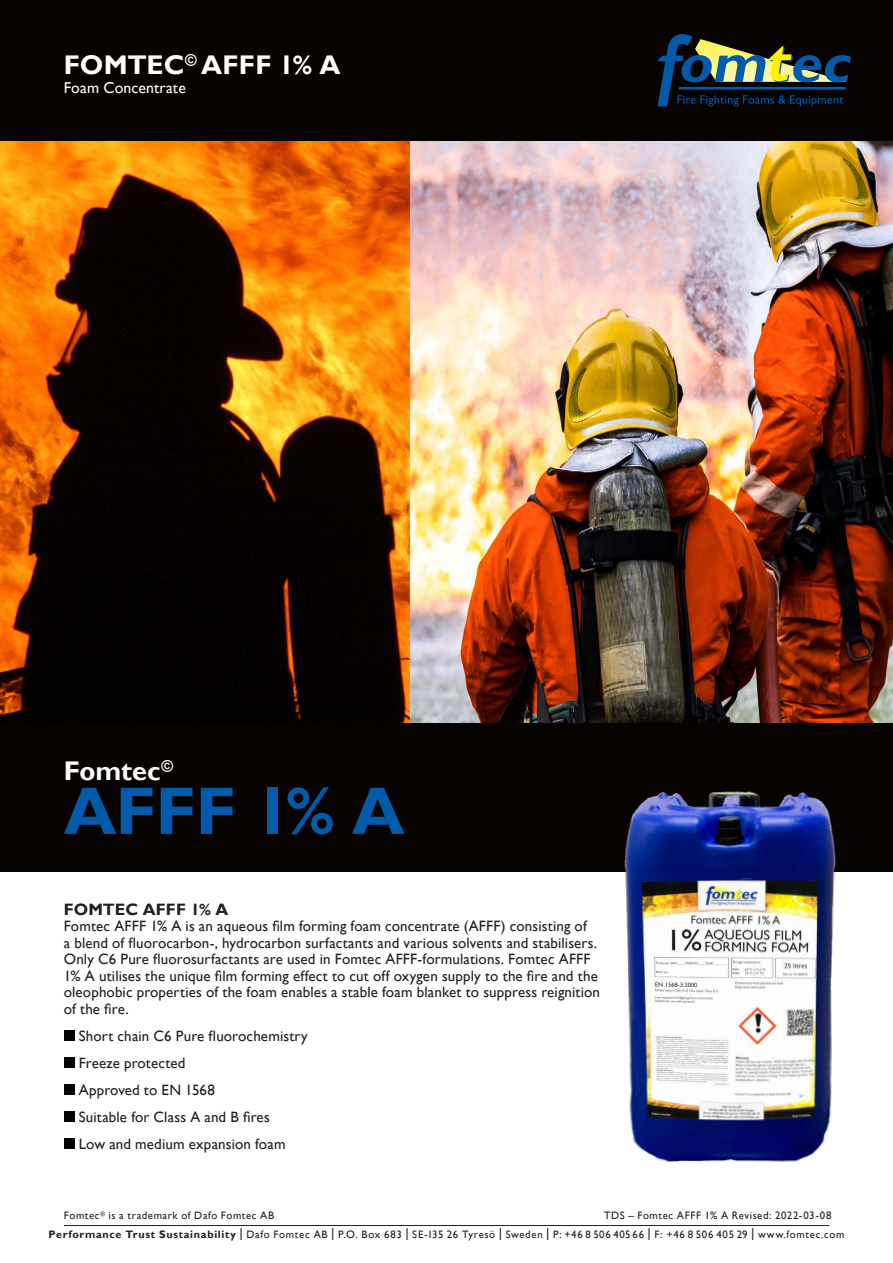
<style>
.page{position:relative;width:893px;height:1263px;background:#fff}
.page>*{position:absolute;margin:0;border:0;box-sizing:border-box;transform-origin:0 0}
.t1{font:700 67.5px "Gill Sans";color:#015aaa}
.t2{font:700 27px "Gill Sans";color:#fff}
.t3{font:700 16.5px "Gill Sans";letter-spacing:.01em;color:#231f20}
.t4{font:15.75px "Gill Sans";letter-spacing:.005em;color:#fff}
.t5{font:15px/16.5px "Gill Sans";letter-spacing:.01em;color:#231f20}
.t6{font:10.8px/19px "Gill Sans";letter-spacing:.055em;color:#231f20}
.s1{font-weight:700}
.s2{font-size:17.25px}
</style>
<div class="page">
<img style="left:0;top:140px;width:893px;height:583px">
<div style="left:0;top:0;width:893px;height:140px;background:#070301"></div>
<svg style="left:657px;top:34px;width:194px;height:72px"></svg>
<div style="left:0;top:723px;width:893px;height:149px;background:#070301"></div>
<img style="left:624px;top:791px;width:212px;height:371px">
<div style="left:64px;top:1030px;width:10px;height:11px;background:#070301"></div>
<div style="left:64px;top:1111px;width:11px;height:10px;background:#070301"></div>
<div style="left:64px;top:1138px;width:10px;height:11px;background:#070301"></div>
<div style="left:64px;top:1057px;width:10px;height:11px;background:#070301"></div>
<div style="left:64px;top:1084px;width:10px;height:11px;background:#070301"></div>
<hr style="left:64px;top:1225px;width:765px;height:1px;background:#231f20">
<h2 class="t2" style="left:64px;top:49px;width:278px">FOMTEC<sup>©</sup> AFFF 1% A</h2>
<p class="t4" style="left:64px;top:79px;width:124px">Foam Concentrate</p>
<h2 class="t2" style="left:64px;top:754px;width:111px">Fomtec<sup>©</sup></h2>
<h1 class="t1" style="left:64px;top:770px;width:342px">AFFF 1% A</h1>
<p class="t3" style="left:64px;top:899px;width:166px">FOMTEC AFFF 1% A</p>
<p class="t5" style="left:64px;top:918px;width:538px">Fomtec AFFF 1% A is an aqueous film forming foam concentrate (AFFF) consisting of<br>a blend of fluorocarbon-, hydrocarbon surfactants and various solvents and stabilisers.<br>Only C6 Pure fluorosurfactants are used in Fomtec AFFF-formulations. Fomtec AFFF 1% A utilises the unique film forming effect to cut off oxygen supply to the fire and the oleophobic properties of the foam enables a stable foam blanket to suppress reignition of the fire.</p>
<p class="t5" style="left:79px;top:1022px;width:230px;line-height:27px">Short chain C6 Pure fluorochemistry<br>Freeze protected<br>Approved to EN 1568<br>Suitable for Class A and B fires<br>Low and medium expansion foam</p>
<p class="t6" style="left:64px;top:1206px;width:212px">Fomtec<sup>®</sup> is a trademark of Dafo Fomtec AB</p>
<p class="t6" style="left:49px;top:1206px;width:797px;text-indent:556px">TDS – Fomtec AFFF 1% A Revised: 2022-03-08<br><span class="s1">Performance Trust Sustainability</span> <span class="s2">I</span> Dafo Fomtec AB <span class="s2">I</span> P.O. Box 683 <span class="s2">I</span> SE-135 26 Tyresö <span class="s2">I</span> Sweden <span class="s2">I</span> P: +46 8 506 405 66 <span class="s2">I</span> F: +46 8 506 405 29 <span class="s2">I</span> www.fomtec.com</p>
</div>
